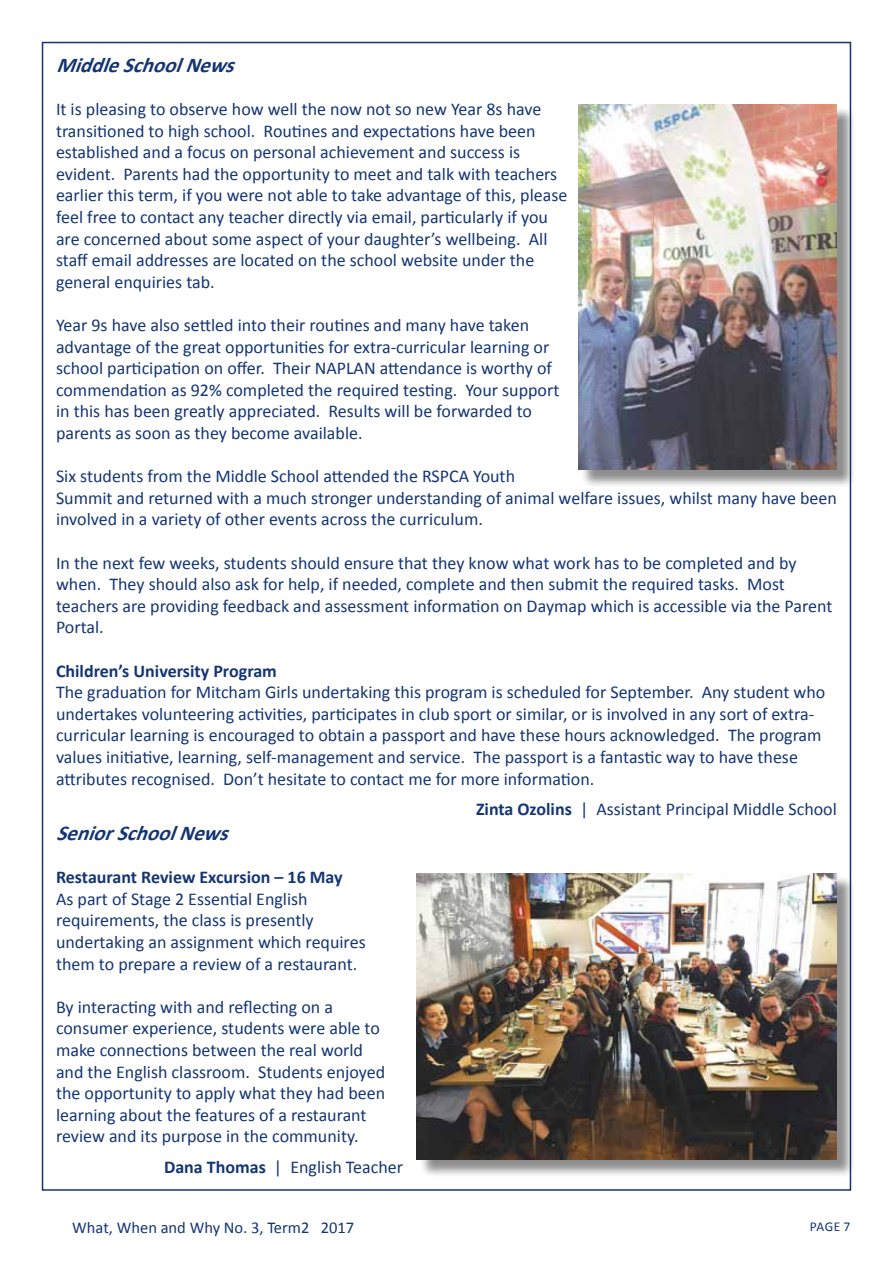
<style>
.page{position:relative;width:893px;height:1263px;background:#fff}
.page>*{position:absolute;margin:0;border:0;box-sizing:border-box;transform-origin:0 0}
.t1{font:italic 700 21px "Calibri";color:#143574}
.t2{font:18px/21.6px "Calibri";color:#143574}
.t3{font:700 18px "Calibri";color:#143574}
.t4{font:16.5px "Calibri";color:#143574}
.t5{font:13.5px "Calibri";color:#143574}
.s1{font-weight:700}
</style>
<div class="page">
<div style="left:419px;top:875px;width:437px;height:303px;background:#000;opacity:.45"></div>
<img style="left:417px;top:873px;width:420px;height:286px">
<div style="left:581px;top:106px;width:274px;height:382px;background:#000;opacity:.45"></div>
<img style="left:578px;top:104px;width:259px;height:366px">
<p class="t1" style="left:56px;top:51px;width:189px">MiddleSchoolNews</p>
<p class="t2" style="left:56px;top:98px;width:513px">It is pleasing to observe how well the now not so new Year 8s have transitioned to high school. Routines and expectations have been established and a focus on personal achievement and success is evident. Parents had the opportunity to meet and talk with teachers earlier this term, if you were not able to take advantage of this, please feel free to contact any teacher directly via email, particularly if you are concerned about some aspect of your daughter’s wellbeing. All staff email addresses are located on the school website under the general enquiries tab.</p>
<p class="t2" style="left:56px;top:314px;width:505px">Year 9s have also settled into their routines and many have taken advantage of the great opportunities for extra-curricular learning or school participation on offer. Their NAPLAN attendance is worthy of commendation as 92% completed the required testing. Your support in this has been greatly appreciated. Results will be forwarded to parents as soon as they become available.</p>
<p class="t2" style="left:56px;top:465px;width:782px">Six students from the Middle School attended the RSPCA Youth<br>Summit and returned with a much stronger understanding of animal welfare issues, whilst many have been involved in a variety of other events across the curriculum.</p>
<p class="t2" style="left:56px;top:552px;width:778px">In the next few weeks, students should ensure that they know what work has to be completed and by when. They should also ask for help, if needed, complete and then submit the required tasks. Most teachers are providing feedback and assessment information on Daymap which is accessible via the Parent Portal.</p>
<p class="t3" style="left:56px;top:659px;width:222px">Children’s University Program</p>
<p class="t2" style="left:56px;top:681px;width:771px">The graduation for Mitcham Girls undertaking this program is scheduled for September. Any student who undertakes volunteering activities, participates in club sport or similar, or is involved in any sort of extra&shy;curricular learning is encouraged to obtain a passport and have these hours acknowledged. The program values initiative, learning, self-management and service. The passport is a fantastic way to have these attributes recognised. Don’t hesitate to contact me for more information.</p>
<p class="t2" style="left:476px;top:798px;width:362px"><span class="s1">Zinta Ozolins</span> | Assistant Principal Middle School</p>
<p class="t1" style="left:56px;top:819px;width:182px">SeniorSchoolNews</p>
<p class="t3" style="left:56px;top:866px;width:288px">Restaurant Review Excursion – 16 May</p>
<p class="t2" style="left:56px;top:888px;width:311px">As part of Stage 2 Essential English requirements, the class is presently undertaking an assignment which requires them to prepare a review of a restaurant.</p>
<p class="t2" style="left:56px;top:996px;width:331px">By interacting with and reflecting on a consumer experience, students were able to make connections between the real world and the English classroom. Students enjoyed the opportunity to apply what they had been learning about the features of a restaurant review and its purpose in the community.</p>
<p class="t2" style="left:164px;top:1156px;width:240px"><span class="s1">Dana Thomas</span> | English Teacher</p>
<p class="t4" style="left:72px;top:1217px;width:283px">What, When and Why No. 3, Term2 2017</p>
<p class="t5" style="left:810px;top:1217px;width:42px">PAGE 7</p>
</div>
